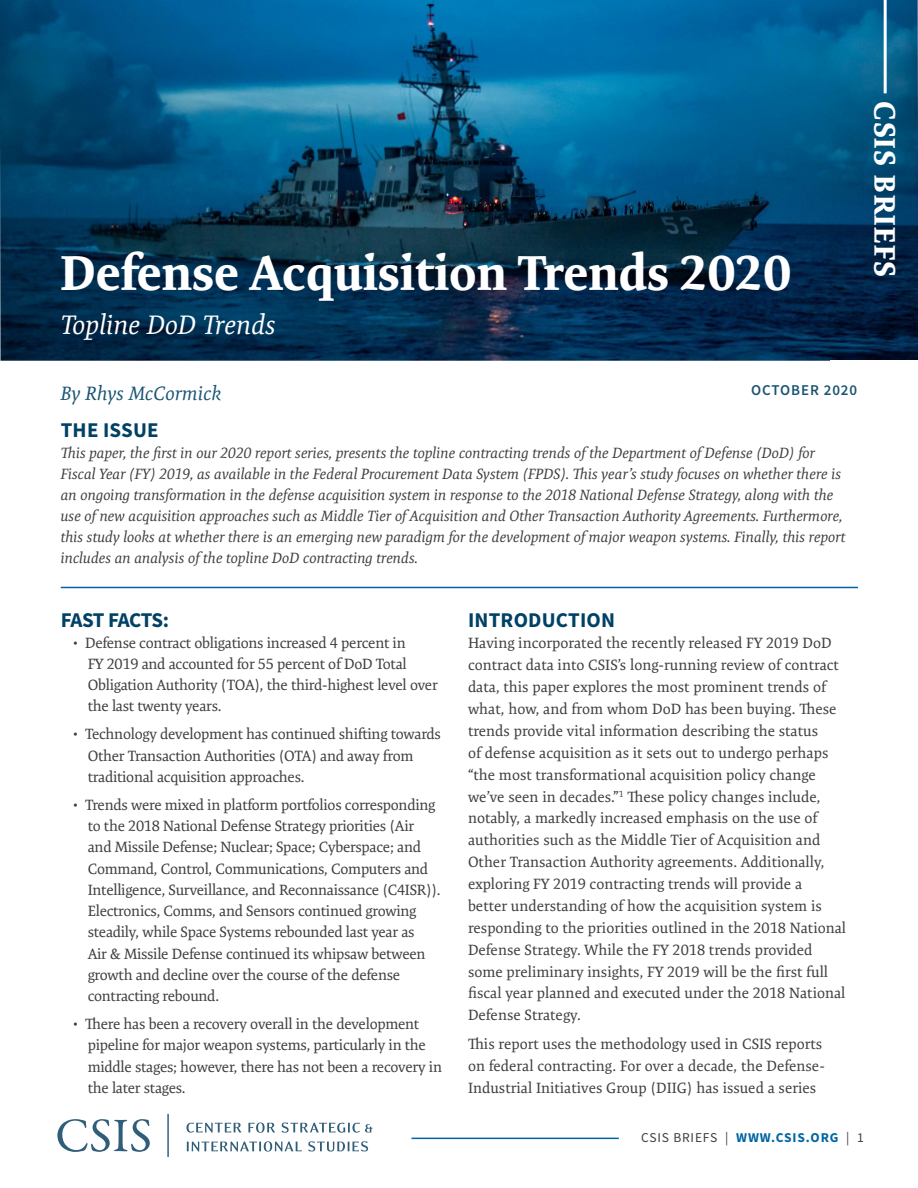
<style>
.page{position:relative;width:918px;height:1188px;background:#fff}
.page>*{position:absolute;margin:0;border:0;box-sizing:border-box;transform-origin:0 0}
.t1{font:700 49.5px "Expo Serif Pro";color:#fff}
.t2{font:700 30px "Expo Serif Pro";letter-spacing:.05em;color:#fff}
.t3{font:italic 27px "Expo Serif Pro";color:#fff}
.t4{font:700 21px "Source Sans Pro";letter-spacing:.01em;color:#004165}
.t5{font:700 21px "Source Sans Pro";letter-spacing:-.04em;color:#004165}
.t6{font:italic 19.5px "Expo Serif Pro";letter-spacing:.01em;color:#1a5474}
.t7{font:15px/21.9px "Expo Serif Pro";letter-spacing:-.01em;color:#3e3e3f}
.t8{font:italic 15px/21px "Expo Serif Pro";color:#3e3e3f}
.t9{font:600 15px "Source Sans Pro";letter-spacing:.06em;color:#1a5474}
.t10{font:13.5px "Source Sans Pro";letter-spacing:.06em;color:#3e3e3f}
.s1{font-weight:700;color:#0065a4}
</style>
<div class="page">
<hr style="left:411px;top:1138px;width:208px;height:1px;background:#0065a4">
<img style="left:0;top:0;width:918px;height:361px">
<hr style="left:884px;top:0;width:3px;height:93px;background:#fff">
<svg style="left:57px;top:1119px;width:93px;height:33px"></svg>
<hr style="left:167px;top:1114px;width:2px;height:43px;background:#305d77">
<svg style="left:186px;top:1123px;width:55px;height:10px"></svg>
<svg style="left:248px;top:1123px;width:27px;height:10px"></svg>
<svg style="left:282px;top:1123px;width:91px;height:10px"></svg>
<svg style="left:187px;top:1141px;width:115px;height:11px"></svg>
<svg style="left:308px;top:1141px;width:60px;height:11px"></svg>
<hr style="left:61px;top:587px;width:797px;height:1px;background:#0065a4">
<h1 class="t1" style="left:61px;top:242px;width:732px">Defense Acquisition Trends 2020</h1>
<h3 class="t3" style="left:61px;top:309px;width:216px">Topline DoD Trends</h3>
<h2 class="t2" style="left:903px;top:101px;width:178px;rotate:90deg">CSIS BRIEFS</h2>
<h3 class="t6" style="left:61px;top:381px;width:162px">By Rhys McCormick</h3>
<p class="t9" style="left:751px;top:380px;width:108px">OCTOBER 2020</p>
<h3 class="t4" style="left:61px;top:416px;width:99px">THE ISSUE</h3>
<p class="t8" style="left:61px;top:442px;width:786px">This paper, the first in our 2020 report series, presents the topline contracting trends of the Department of Defense (DoD) for Fiscal Year (FY) 2019, as available in the Federal Procurement Data System (FPDS). This year’s study focuses on whether there is an ongoing transformation in the defense acquisition system in response to the 2018 National Defense Strategy, along with the use of new acquisition approaches such as Middle Tier of Acquisition and Other Transaction Authority Agreements. Furthermore, this study looks at whether there is an emerging new paradigm for the development of major weapon systems. Finally, this report includes an analysis of the topline DoD contracting trends.</p>
<h3 class="t5" style="left:61px;top:605px;width:110px">FAST FACTS:</h3>
<p class="t7" style="left:88px;top:632px;width:351px;line-height:21.3px;text-indent:-15px">• Defense contract obligations increased 4 percent in<br>FY 2019 and accounted for 55 percent of DoD Total Obligation Authority (TOA), the third-highest level over the last twenty years.</p>
<p class="t7" style="left:88px;top:724px;width:355px;line-height:21.3px;text-indent:-15px">• Technology development has continued shifting towards<br>Other Transaction Authorities (OTA) and away from traditional acquisition approaches.</p>
<p class="t7" style="left:88px;top:794px;width:354px;line-height:21.3px;text-indent:-15px">• Trends were mixed in platform portfolios corresponding to the 2018 National Defense Strategy priorities (Air and Missile Defense; Nuclear; Space; Cyberspace; and Command, Control, Communications, Computers and Intelligence, Surveillance, and Reconnaissance (C4ISR)).<br>Electronics, Comms, and Sensors continued growing steadily, while Space Systems rebounded last year as<br>Air &amp; Missile Defense continued its whipsaw between growth and decline over the course of the defense contracting rebound.</p>
<p class="t7" style="left:88px;top:1013px;width:356px;line-height:21.3px;text-indent:-15px">• There has been a recovery overall in the development pipeline for major weapon systems, particularly in the middle stages; however, there has not been a recovery in the later stages.</p>
<h3 class="t4" style="left:468px;top:605px;width:149px">INTRODUCTION</h3>
<p class="t7" style="left:468px;top:632px;width:380px">Having incorporated the recently released FY 2019 DoD contract data into CSIS’s long-running review of contract data, this paper explores the most prominent trends of what, how, and from whom DoD has been buying. These trends provide vital information describing the status<br>of defense acquisition as it sets out to undergo perhaps “the most transformational acquisition policy change we’ve seen in decades.”<sup>1</sup> These policy changes include, notably, a markedly increased emphasis on the use of authorities such as the Middle Tier of Acquisition and Other Transaction Authority agreements. Additionally, exploring FY 2019 contracting trends will provide a<br>better understanding of how the acquisition system is responding to the priorities outlined in the 2018 National Defense Strategy. While the FY 2018 trends provided some preliminary insights, FY 2019 will be the first full fiscal year planned and executed under the 2018 National Defense Strategy.</p>
<p class="t7" style="left:468px;top:1033px;width:358px">This report uses the methodology used in CSIS reports on federal contracting. For over a decade, the Defense-<br>Industrial Initiatives Group (DIIG) has issued a series</p>
<p class="t10" style="left:641px;top:1129px;width:224px">CSIS BRIEFS | <span class="s1">WWW.CSIS.ORG</span> | 1</p>
</div>
